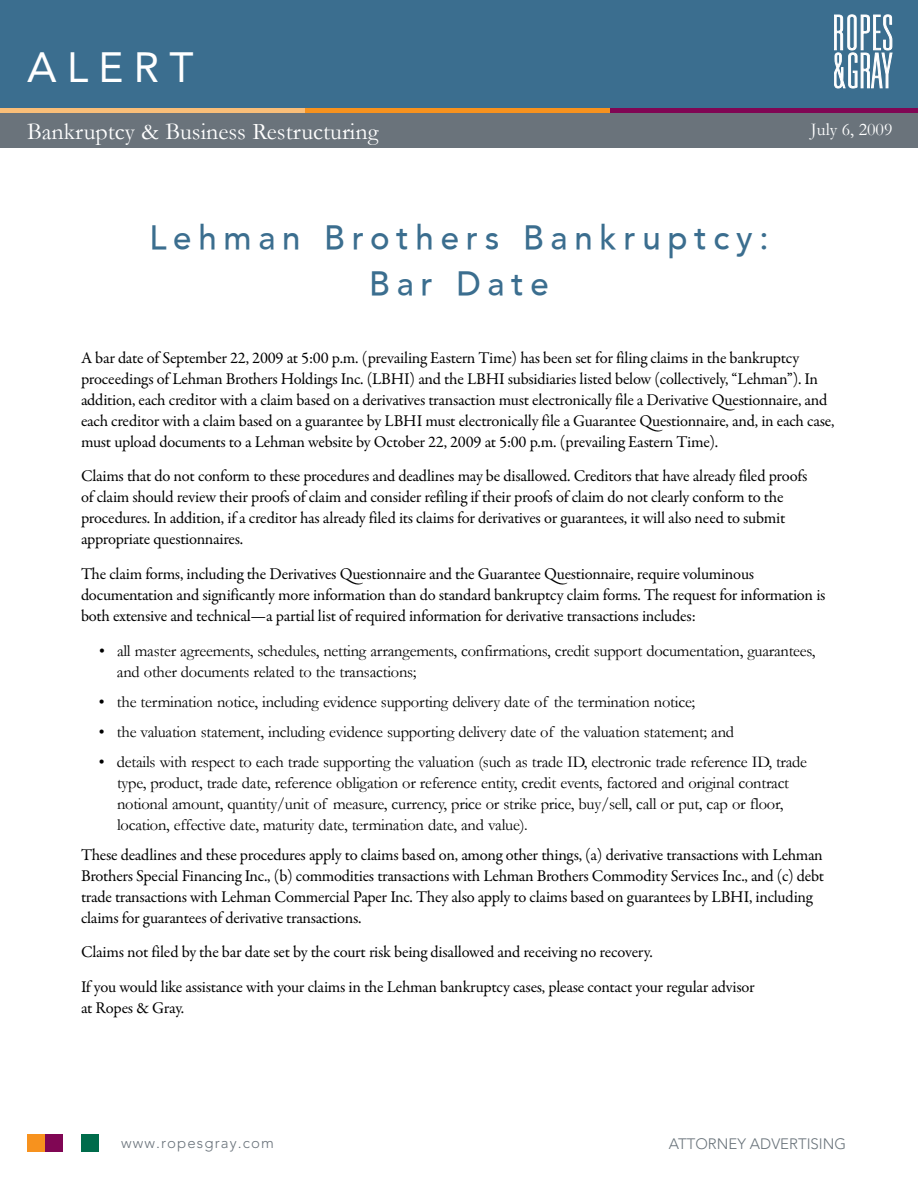
<style>
.page{position:relative;width:918px;height:1188px;background:#fff}
.page>*{position:absolute;margin:0;border:0;box-sizing:border-box;transform-origin:0 0}
.t1{font:42px "Avenir";letter-spacing:.25em;color:#fff}
.t2{font:500 33px/45px "Avenir";letter-spacing:.205em;color:#3b6e8f;text-align:center}
.t3{font:24px "Garamond";color:#fff}
.t4{font:18px "Garamond";color:#fff}
.t5{font:16.5px/21px "Garamond Premr Pro";letter-spacing:-.015em;color:#000}
.t6{font:16.5px/21px "Garamond";letter-spacing:-.015em;color:#000}
.t7{font:300 15px "Avenir";color:#6a747b}
.t8{font:300 15px "Avenir";letter-spacing:.075em;color:#6a737b}
</style>
<div class="page">
<div style="left:0;top:0;width:918px;height:108px;background:#3b6e8f"></div>
<div style="left:0;top:108px;width:918px;height:39px;background:#6a737b"></div>
<hr style="left:0;top:108px;width:306px;height:4px;background:#fabe78">
<hr style="left:306px;top:108px;width:305px;height:4px;background:#f7921e">
<hr style="left:611px;top:108px;width:307px;height:4px;background:#800654">
<svg style="left:834px;top:15px;width:58px;height:73px"></svg>
<div style="left:27px;top:1134px;width:18px;height:18px;background:#f7921e"></div>
<div style="left:45px;top:1134px;width:18px;height:18px;background:#800654"></div>
<div style="left:81px;top:1134px;width:18px;height:18px;background:#006c4b"></div>
<h1 class="t1" style="left:27px;top:44px;width:168px">ALERT</h1>
<h3 class="t3" style="left:27px;top:115px;width:353px">Bankruptcy &amp; Business Restructuring</h3>
<h2 class="t2" style="left:149px;top:216px;width:621px">Lehman Brothers Bankruptcy:<br>Bar Date</h2>
<p class="t4" style="left:811px;top:118px;width:83px">July 6, 2009</p>
<p class="t5" style="left:81px;top:348px;width:755px">A bar date of September 22, 2009 at 5:00 p.m. (prevailing Eastern Time) has been set for filing claims in the bankruptcy proceedings of Lehman Brothers Holdings Inc. (LBHI) and the LBHI subsidiaries listed below (collectively, “Lehman”). In addition, each creditor with a claim based on a derivatives transaction must electronically file a Derivative Questionnaire, and each creditor with a claim based on a guarantee by LBHI must electronically file a Guarantee Questionnaire, and, in each case, must upload documents to a Lehman website by October 22, 2009 at 5:00 p.m. (prevailing Eastern Time).</p>
<p class="t5" style="left:81px;top:466px;width:728px">Claims that do not conform to these procedures and deadlines may be disallowed. Creditors that have already filed proofs of claim should review their proofs of claim and consider refiling if their proofs of claim do not clearly conform to the procedures. In addition, if a creditor has already filed its claims for derivatives or guarantees, it will also need to submit appropriate questionnaires.</p>
<p class="t5" style="left:81px;top:564px;width:746px">The claim forms, including the Derivatives Questionnaire and the Guarantee Questionnaire, require voluminous documentation and significantly more information than do standard bankruptcy claim forms. The request for information is both extensive and technical—a partial list of required information for derivative transactions includes:</p>
<p class="t6" style="left:117px;top:639px;width:700px;text-indent:-18px">• all master agreements, schedules, netting arrangements, confirmations, credit support documentation, guarantees, and other documents related to the transactions;</p>
<p class="t6" style="left:99px;top:690px;width:598px">• the termination notice, including evidence supporting delivery date of the termination notice;</p>
<p class="t6" style="left:99px;top:720px;width:637px">• the valuation statement, including evidence supporting delivery date of the valuation statement; and</p>
<p class="t6" style="left:117px;top:750px;width:692px;text-indent:-18px">• details with respect to each trade supporting the valuation (such as trade ID, electronic trade reference ID, trade type, product, trade date, reference obligation or reference entity, credit events, factored and original contract notional amount, quantity/unit of measure, currency, price or strike price, buy/sell, call or put, cap or floor, location, effective date, maturity date, termination date, and value).</p>
<p class="t5" style="left:81px;top:844px;width:745px">These deadlines and these procedures apply to claims based on, among other things, (a) derivative transactions with Lehman Brothers Special Financing Inc., (b) commodities transactions with Lehman Brothers Commodity Services Inc., and (c) debt trade transactions with Lehman Commercial Paper Inc. They also apply to claims based on guarantees by LBHI, including claims for guarantees of derivative transactions.</p>
<p class="t5" style="left:81px;top:935px;width:675px;line-height:34.5px">Claims not filed by the bar date set by the court risk being disallowed and receiving no recovery.<br>If you would like assistance with your claims in the Lehman bankruptcy cases, please contact your regular advisor</p>
<p class="t5" style="left:81px;top:997px;width:105px">at Ropes &amp; Gray.</p>
<p class="t8" style="left:121px;top:1134px;width:155px">www.ropesgray.com</p>
<p class="t7" style="left:669px;top:1135px;width:179px">ATTORNEY ADVERTISING</p>
</div>
